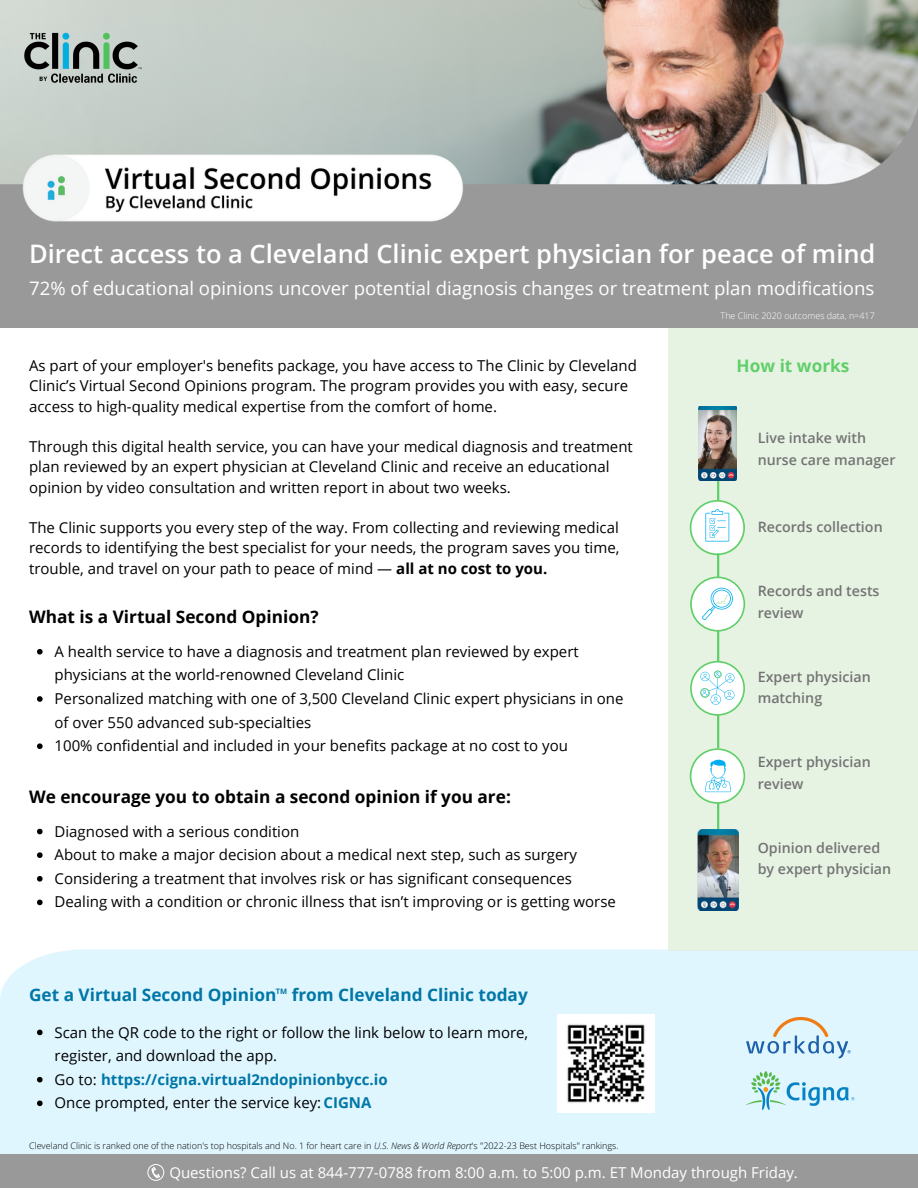
<style>
.page{position:relative;width:918px;height:1188px;background:#fff}
.page>*{position:absolute;margin:0;border:0;box-sizing:border-box;transform-origin:0 0}
.t1{font:600 25.5px "Open Sans";color:#fff}
.t2{font:18.6px "Open Sans";color:#fff}
.t3{font:700 17.25px "Open Sans";color:#000}
.t4{font:700 17.25px "Open Sans";color:#0077a7}
.t5{font:700 17.25px "Open Sans";color:#61cf69}
.t6{font:15px/23.7px "Open Sans";color:#000}
.t7{font:15px "Open Sans";color:#fff}
.t8{font:600 14.25px/21.3px "Open Sans";color:#737373}
.t9{font:300 9px "Open Sans";color:#000}
.t10{font:300 9px "Open Sans";color:#fff}
.t11{font:700 7.5px "Open Sans";color:#0077a7}
.s1{font-weight:700}
.s2{font-weight:700;color:#0077a7}
.s3{font-style:italic}
</style>
<div class="page">
<img style="left:0;top:0;width:918px;height:185px">
<div style="left:668px;top:328px;width:250px;height:622px;background:#e0f0dd"></div>
<div style="left:0;top:1154px;width:918px;height:34px;background:#999"></div>
<img style="left:19px;top:23px;width:128px;height:69px">
<hr style="left:717px;top:430px;width:2px;height:459px;background:#61cf69">
<div style="left:0;top:185px;width:918px;height:143px;background:#999"></div>
<img style="left:19px;top:149px;width:449px;height:73px">
<img style="left:566px;top:1023px;width:80px;height:81px">
<img style="left:699px;top:406px;width:38px;height:75px">
<img style="left:698px;top:830px;width:40px;height:81px">
<svg style="left:690px;top:748px;width:55px;height:56px"></svg>
<svg style="left:690px;top:661px;width:55px;height:55px"></svg>
<svg style="left:690px;top:577px;width:55px;height:55px"></svg>
<svg style="left:690px;top:500px;width:55px;height:55px"></svg>
<svg style="left:147px;top:1164px;width:17px;height:17px"></svg>
<img style="left:745px;top:1059px;width:109px;height:62px">
<svg style="left:37px;top:649px;width:6px;height:6px"></svg>
<svg style="left:37px;top:696px;width:6px;height:6px"></svg>
<svg style="left:37px;top:743px;width:6px;height:6px"></svg>
<svg style="left:37px;top:829px;width:6px;height:5px"></svg>
<svg style="left:37px;top:852px;width:6px;height:6px"></svg>
<svg style="left:37px;top:876px;width:6px;height:6px"></svg>
<svg style="left:37px;top:900px;width:6px;height:5px"></svg>
<svg style="left:37px;top:1030px;width:6px;height:5px"></svg>
<svg style="left:37px;top:1077px;width:6px;height:6px"></svg>
<svg style="left:37px;top:1101px;width:6px;height:5px"></svg>
<svg style="left:746px;top:1017px;width:105px;height:41px"></svg>
<h1 class="t1" style="left:29px;top:235px;width:848px">Direct access to a Cleveland Clinic expert physician for peace of mind</h1>
<p class="t2" style="left:29px;top:275px;width:847px">72% of educational opinions uncover potential diagnosis changes or treatment plan modifications</p>
<p class="t6" style="left:29px;top:355px;width:609px;line-height:20.2px">As part of your employer's benefits package, you have access to The Clinic by Cleveland<br>Clinic’s Virtual Second Opinions program. The program provides you with easy, secure access to high-quality medical expertise from the comfort of home.</p>
<p class="t6" style="left:29px;top:436px;width:605px;line-height:20.2px">Through this digital health service, you can have your medical diagnosis and treatment plan reviewed by an expert physician at Cleveland Clinic and receive an educational opinion by video consultation and written report in about two weeks.</p>
<p class="t6" style="left:29px;top:517px;width:592px;line-height:20.2px;text-align:justify">The Clinic supports you every step of the way. From collecting and reviewing medical records to identifying the best specialist for your needs, the program saves you time, trouble, and travel on your path to peace of mind — <span class="s1">all at no cost to you.</span></p>
<p class="t3" style="left:29px;top:605px;width:291px">What is a Virtual Second Opinion?</p>
<p class="t6" style="left:55px;top:639px;width:570px">A health service to have a diagnosis and treatment plan reviewed by expert physicians at the world-renowned Cleveland Clinic<br>Personalized matching with one of 3,500 Cleveland Clinic expert physicians in one of over 550 advanced sub-specialties<br>100% confidential and included in your benefits package at no cost to you</p>
<p class="t3" style="left:29px;top:784px;width:483px">We encourage you to obtain a second opinion if you are:</p>
<p class="t6" style="left:55px;top:819px;width:563px">Diagnosed with a serious condition<br>About to make a major decision about a medical next step, such as surgery Considering a treatment that involves risk or has significant consequences Dealing with a condition or chronic illness that isn’t improving or is getting worse</p>
<p class="t4" style="left:292px;top:982px;width:238px">from Cleveland Clinic today</p>
<p class="t4" style="left:29px;top:982px;width:249px">Get a Virtual Second Opinion</p>
<p class="t11" style="left:276px;top:986px;width:13px">TM</p>
<p class="t6" style="left:55px;top:1020px;width:475px">Scan the QR code to the right or follow the link below to learn more, register, and download the app.<br>Go to: <span class="s2">https://cigna.virtual2ndopinionbycc.io<br></span>Once prompted, enter the service key:<span class="s2">CIGNA</span></p>
<p class="t9" style="left:29px;top:1140px;width:591px">Cleveland Clinic is ranked one of the nation's top hospitals and No. 1 for heart care in <span class="s3">U.S. News &amp; World Report</span>'s "2022-23 Best Hospitals" rankings.</p>
<p class="t10" style="left:721px;top:310px;width:156px">The Clinic 2020 outcomes data, n=417</p>
<p class="t5" style="left:737px;top:354px;width:114px">How it works</p>
<p class="t8" style="left:758px;top:427px;width:139px">Live intake with nurse care manager</p>
<p class="t8" style="left:758px;top:516px;width:126px">Records collection</p>
<p class="t8" style="left:758px;top:580px;width:123px">Records and tests review</p>
<p class="t8" style="left:758px;top:666px;width:115px">Expert physician matching</p>
<p class="t8" style="left:758px;top:751px;width:115px">Expert physician review</p>
<p class="t8" style="left:758px;top:837px;width:135px">Opinion delivered by expert physician</p>
<p class="t7" style="left:169px;top:1161px;width:630px">Questions? Call us at 844-777-0788 from 8:00 a.m. to 5:00 p.m. ET Monday through Friday.</p>
</div>
